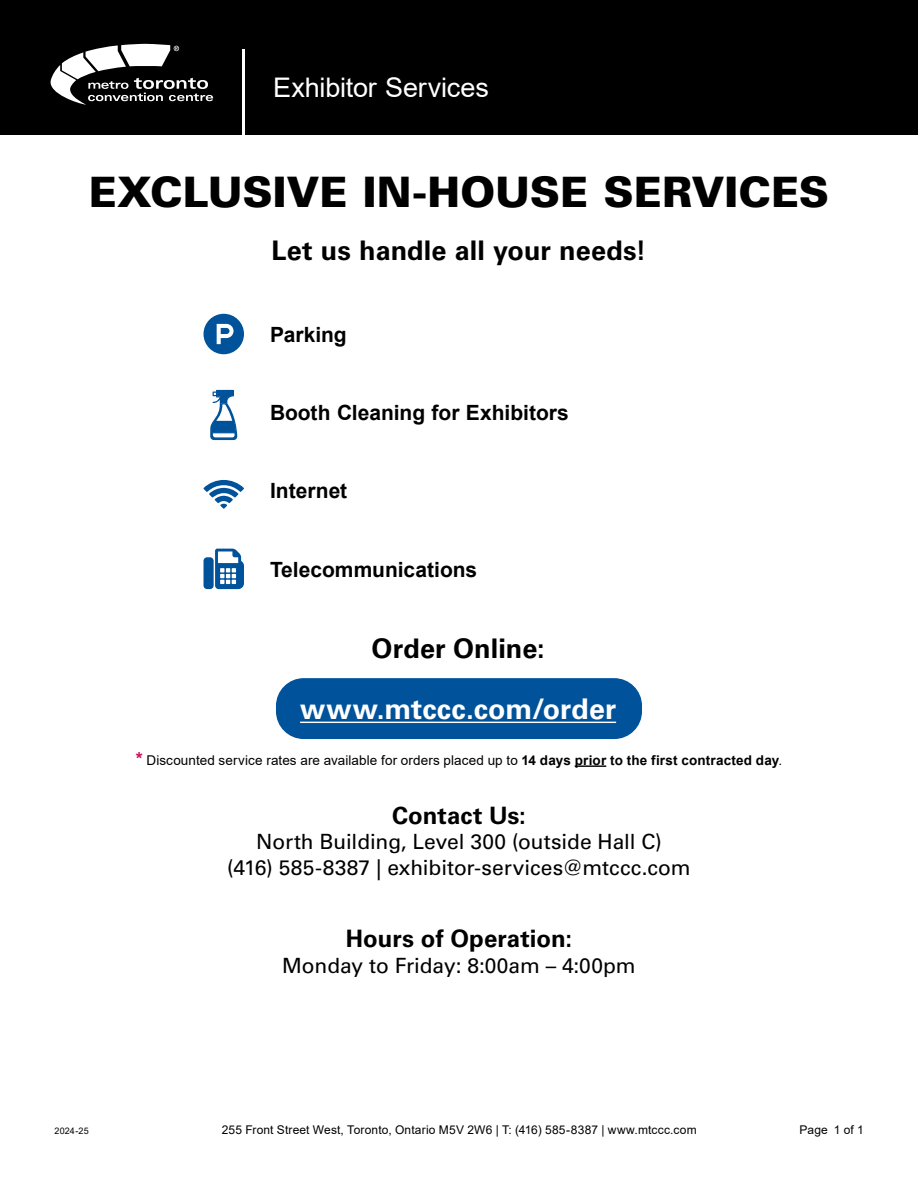
<style>
.page{position:relative;width:918px;height:1188px;background:#fff}
.page>*{position:absolute;margin:0;border:0;box-sizing:border-box;transform-origin:0 0}
.t1{font:900 42px "Univers LT Std";color:#000}
.CTA_-_Flyer{font:700 28.5px "Univers LT Std";letter-spacing:.005em;color:#fff}
.CTA_-_Flyer-2{font:700 27px "Univers LT Std";letter-spacing:.005em;color:#000}
.t2{font:27px "Arial";letter-spacing:-.005em;color:#fff}
.CTA_-_Flyer-3{font:700 24px "Univers LT Std";letter-spacing:.005em;color:#000}
.CTA_-_Flyer-4{font:21px/25.2px "Univers LT Std";letter-spacing:-.005em;color:#000;text-align:center}
.Subhead{font:700 21px "Arial";color:#000}
.CTA_-_Flyer-5{font:13.5px "Arial";letter-spacing:.005em;color:#000}
.t3{font:12px "Arial";letter-spacing:.015em;color:#000}
.t4{font:9px "Arial";letter-spacing:.02em;color:#000}
.s1{font-weight:700;font-size:18px;color:#c60651}
.s2{font-weight:700}
</style>
<div class="page">
<div style="left:0;top:0;width:918px;height:135px;background:#000"></div>
<svg style="left:50px;top:44px;width:163px;height:61px"></svg>
<hr style="left:242px;top:49px;width:2px;height:86px;background:#fff">
<div style="left:277px;top:679px;width:364px;height:59px;background:#00539b;border-radius:27px"></div>
<div style="left:276px;top:678px;width:366px;height:61px;border:2px solid #00539b;border-radius:27px"></div>
<svg style="left:204px;top:314px;width:40px;height:40px"></svg>
<svg style="left:210px;top:390px;width:27px;height:50px"></svg>
<svg style="left:204px;top:549px;width:40px;height:40px"></svg>
<svg style="left:204px;top:480px;width:40px;height:29px"></svg>
<hr style="left:575px;top:765px;width:31px;height:2px;background:#000">
<hr style="left:300px;top:722px;width:316px;height:1px;background:#fff">
<h1 class="t2" style="left:273px;top:69px;width:217px">Exhibitor Services</h1>
<h1 class="t1" style="left:89px;top:166px;width:742px">EXCLUSIVE IN-HOUSE SERVICES</h1>
<h1 class="CTA_-_Flyer-2" style="left:272px;top:235px;width:376px">Let us handle all your needs!</h1>
<h2 class="Subhead" style="left:270px;top:320px;width:78px">Parking</h2>
<h2 class="Subhead" style="left:270px;top:399px;width:300px">Booth Cleaning for Exhibitors</h2>
<h2 class="Subhead" style="left:270px;top:477px;width:79px">Internet</h2>
<h2 class="Subhead" style="left:270px;top:555px;width:209px">Telecommunications</h2>
<p class="CTA_-_Flyer-2" style="left:372px;top:633px;width:175px">Order Online:</p>
<p class="CTA_-_Flyer" style="left:300px;top:693px;width:318px">www.mtccc.com/order</p>
<p class="CTA_-_Flyer-5" style="left:136px;top:751px;width:648px"><span class="s1">*</span> Discounted service rates are available for orders placed up to <span class="s2">14 days prior to the first contracted day</span>.</p>
<p class="CTA_-_Flyer-3" style="left:392px;top:802px;width:136px">Contact Us:</p>
<p class="CTA_-_Flyer-4" style="left:227px;top:829px;width:465px">North Building, Level 300 (outside Hall C)<br>(416) 585-8387 | exhibitor-services@mtccc.com</p>
<p class="t4" style="left:54px;top:1124px;width:36px">2024-25</p>
<p class="CTA_-_Flyer-3" style="left:346px;top:925px;width:228px">Hours of Operation:</p>
<p class="CTA_-_Flyer-4" style="left:282px;top:953px;width:355px">Monday to Friday: 8:00am – 4:00pm</p>
<p class="t3" style="left:222px;top:1122px;width:476px">255 Front Street West, Toronto, Ontario M5V 2W6 | T: (416) 585-8387 | www.mtccc.com</p>
<p class="t3" style="left:800px;top:1122px;width:66px">Page 1 of 1</p>
</div>
